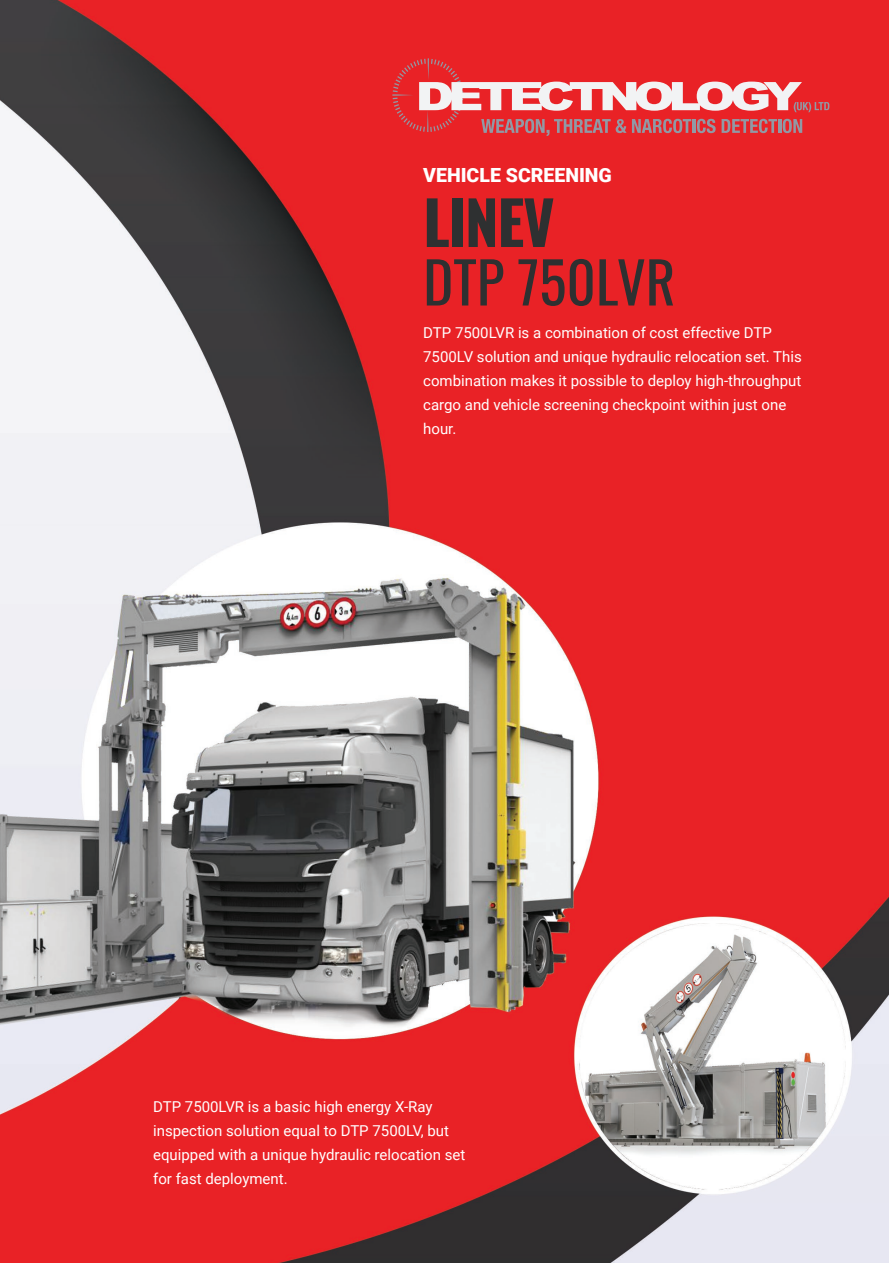
<style>
.page{position:relative;width:889px;height:1263px;background:#fff}
.page>*{position:absolute;margin:0;border:0;box-sizing:border-box;transform-origin:0 0}
.t1{font:700 60px "Oswald";letter-spacing:-.02em;color:#2e3031}
.t2{font:57px "Oswald";color:#2e3031}
.t3{font:900 19.5px "Roboto";color:#fff}
.t4{font:15px/24px "Roboto";color:#fff}
</style>
<div class="page">
<img style="left:0;top:0;width:889px;height:1263px">
<svg style="left:392px;top:58px;width:437px;height:78px"></svg>
<p class="t3" style="left:423px;top:161px;width:190px">VEHICLE SCREENING</p>
<p class="t1" style="left:423px;top:169px;width:133px">LINEV</p>
<p class="t2" style="left:423px;top:232px;width:253px">DTP 750LVR</p>
<p class="t4" style="left:423px;top:320px;width:380px">DTP 7500LVR is a combination of cost effective DTP 7500LV solution and unique hydraulic relocation set. This combination makes it possible to deploy high-throughput cargo and vehicle screening checkpoint within just one hour.</p>
<p class="t4" style="left:153px;top:1094px;width:314px">DTP 7500LVR is a basic high energy X-Ray inspection solution equal to DTP 7500LV, but equipped with a unique hydraulic relocation set for fast deployment.</p>
</div>
